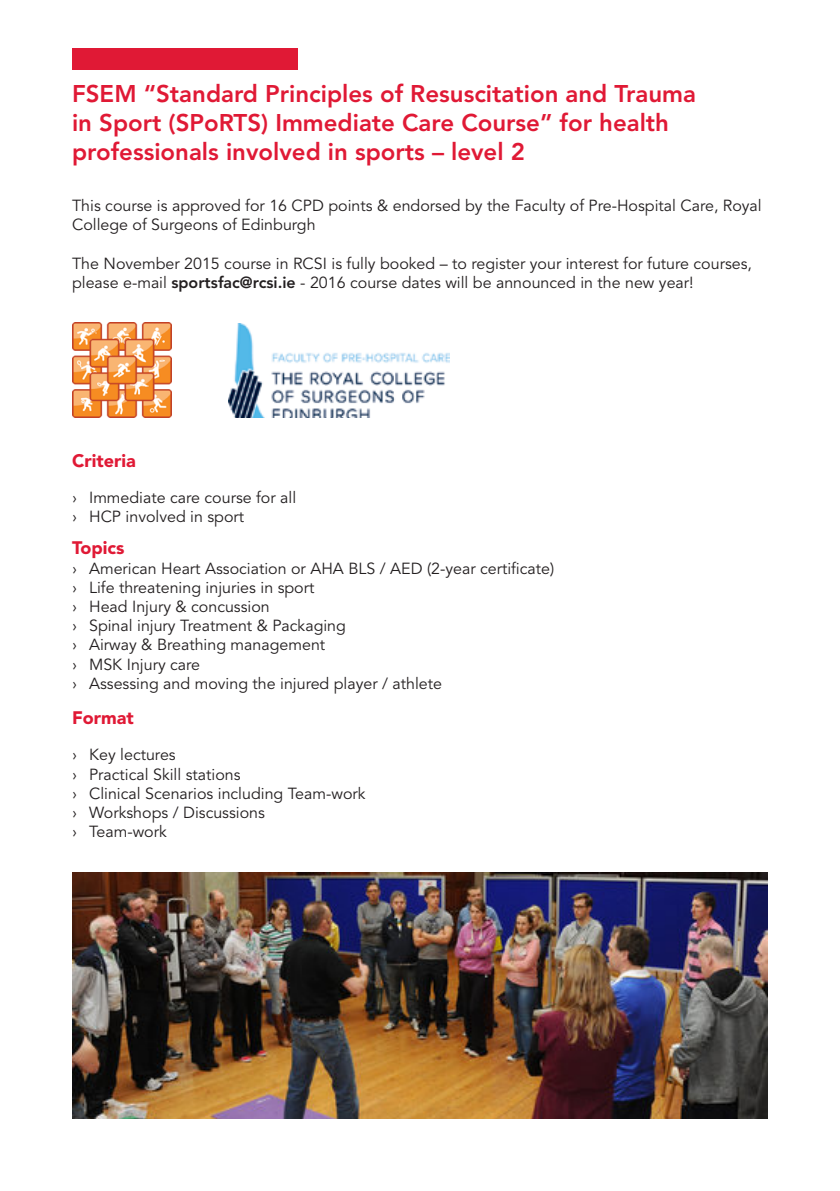
<style>
.page{position:relative;width:840px;height:1191px;background:#fff}
.page>*{position:absolute;margin:0;border:0;box-sizing:border-box;transform-origin:0 0}
.t1{font:800 24px/28.8px "Avenir";color:#e01935}
.t2{font:900 18px "Avenir";color:#e01935}
.t3{font:16px/19.2px "Avenir";color:#231f20}
.s1{font-weight:800}
</style>
<div class="page">
<div style="left:72px;top:48px;width:225px;height:22px;background:#e01935"></div>
<img style="left:72px;top:322px;width:100px;height:96px">
<img style="left:229px;top:323px;width:220px;height:95px">
<img style="left:72px;top:872px;width:695px;height:247px">
<p class="t1" style="left:72px;top:79px;width:625px">FSEM “Standard Principles of Resuscitation and Trauma in Sport (SPoRTS) Immediate Care Course” for health professionals involved in sports – level 2</p>
<p class="t3" style="left:72px;top:196px;width:690px">This course is approved for 16 CPD points &amp; endorsed by the Faculty of Pre-Hospital Care, Royal<br>College of Surgeons of Edinburgh</p>
<p class="t3" style="left:72px;top:254px;width:681px">The November 2015 course in RCSI is fully booked – to register your interest for future courses, please e-mail <span class="s1">sportsfac@rcsi.ie</span> - 2016 course dates will be announced in the new year!</p>
<p class="t2" style="left:72px;top:450px;width:65px">Criteria</p>
<p class="t3" style="left:72px;top:488px;width:225px">› Immediate care course for all</p>
<p class="t3" style="left:72px;top:508px;width:173px">› HCP involved in sport</p>
<p class="t2" style="left:72px;top:537px;width:54px">Topics</p>
<p class="t3" style="left:72px;top:559px;width:483px">› American Heart Association or AHA BLS / AED (2-year certificate)</p>
<p class="t3" style="left:72px;top:578px;width:244px">› Life threatening injuries in sport</p>
<p class="t3" style="left:72px;top:597px;width:199px">› Head Injury &amp; concussion</p>
<p class="t3" style="left:72px;top:616px;width:275px">› Spinal injury Treatment &amp; Packaging</p>
<p class="t3" style="left:72px;top:636px;width:254px">› Airway &amp; Breathing management</p>
<p class="t3" style="left:72px;top:655px;width:129px">› MSK Injury care</p>
<p class="t3" style="left:72px;top:674px;width:371px">› Assessing and moving the injured player / athlete</p>
<p class="t2" style="left:72px;top:707px;width:63px">Format</p>
<p class="t3" style="left:72px;top:745px;width:105px">› Key lectures</p>
<p class="t3" style="left:72px;top:765px;width:170px">› Practical Skill stations</p>
<p class="t3" style="left:72px;top:784px;width:295px">› Clinical Scenarios including Team-work</p>
<p class="t3" style="left:72px;top:803px;width:194px">› Workshops / Discussions</p>
<p class="t3" style="left:72px;top:822px;width:96px">› Team-work</p>
</div>
